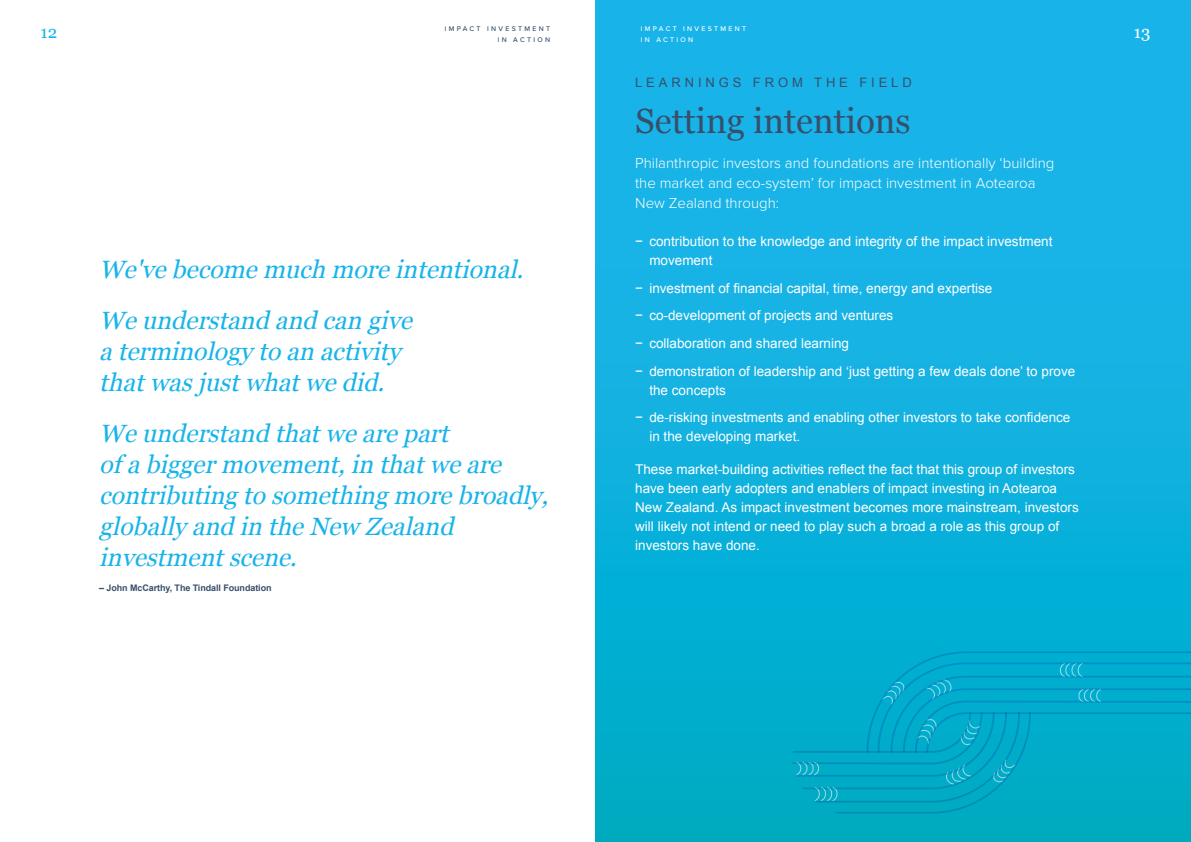
<style>
.page{position:relative;width:1191px;height:842px;background:#fff}
.page>*{position:absolute;margin:0;border:0;box-sizing:border-box;transform-origin:0 0}
.t1{font:35px "Georgia";color:#374f6b}
.t2{font:italic 25px/31px "Georgia";color:#18b4e9}
.t3{font:17px "Georgia";color:#18b4e9}
.t4{font:17px "Georgia";color:#fff}
.t5{font:300 15px/20px "Proxima Nova";color:#fff}
.t6{font:13.5px/19px "Arial";color:#fff}
.t7{font:13px "Arial";letter-spacing:.3em;color:#374f6b}
.t8{font:700 9px "Arial";letter-spacing:-.01em;color:#374f6b}
.t9{font:500 7px/11px "Proxima Nova";letter-spacing:.33em;color:#374f6b;text-align:right}
.t10{font:500 7px "Proxima Nova";letter-spacing:.33em;color:#fff}
</style>
<div class="page">
<div style="left:595px;top:0;width:596px;height:842px;background:linear-gradient(to bottom,#1fb6f1,#00acc7)"></div>
<svg style="left:792px;top:651px;width:399px;height:163px;background:#01aac9"></svg>
<p class="t3" style="left:41px;top:20px;width:18px">12</p>
<p class="t9" style="left:445px;top:23px;width:107px">IMPACT INVESTMENT<br>IN ACTION</p>
<p class="t10" style="left:641px;top:24px;width:107px">IMPACT INVESTMENT</p>
<p class="t10" style="left:641px;top:35px;width:54px">IN ACTION</p>
<p class="t4" style="left:1133px;top:20px;width:18px">13</p>
<h2 class="t2" style="left:99px;top:243px;width:433px;line-height:50.8px">We'vebecomemuchmoreintentional.<br>Weunderstandandcan give</h2>
<h2 class="t2" style="left:99px;top:335px;width:310px">aterminologytoan activity thatwasjustwhatwedid.</h2>
<h2 class="t2" style="left:99px;top:416px;width:458px">Weunderstandthatwearepart<br>of abiggermovement,in thatweare contributingtosomethingmorebroadly, globallyandin theNew Zealand investmentscene.</h2>
<p class="t8" style="left:99px;top:581px;width:174px">– John McCarthy, The Tindall Foundation</p>
<p class="t7" style="left:635px;top:74px;width:278px">LEARNINGS FROM THE FIELD</p>
<h1 class="t1" style="left:635px;top:96px;width:277px">Setting intentions</h1>
<p class="t5" style="left:635px;top:153px;width:421px">Philanthropic investors and foundations are intentionally ‘building the market and eco-system’ for impact investment in Aotearoa<br>New Zealand through:</p>
<p class="t6" style="left:649px;top:232px;width:404px;text-indent:-14px">− contribution to the knowledge and integrity of the impact investment movement</p>
<p class="t6" style="left:635px;top:275px;width:441px;line-height:27.5px">− investment of financial capital, time, energy and expertise<br>− co-development of projects and ventures<br>− collaboration and shared learning<br>− demonstration of leadership and ‘just getting a few deals done’ to prove</p>
<p class="t6" style="left:635px;top:376px;width:437px;line-height:27.5px;text-indent:14px">the concepts<br>− de-risking investments and enabling other investors to take confidence</p>
<p class="t6" style="left:649px;top:427px;width:152px">in the developing market.</p>
<p class="t6" style="left:635px;top:460px;width:445px">These market-building activities reflect the fact that this group of investors have been early adopters and enablers of impact investing in Aotearoa New Zealand. As impact investment becomes more mainstream, investors will likely not intend or need to play such a broad a role as this group of investors have done.</p>
</div>
